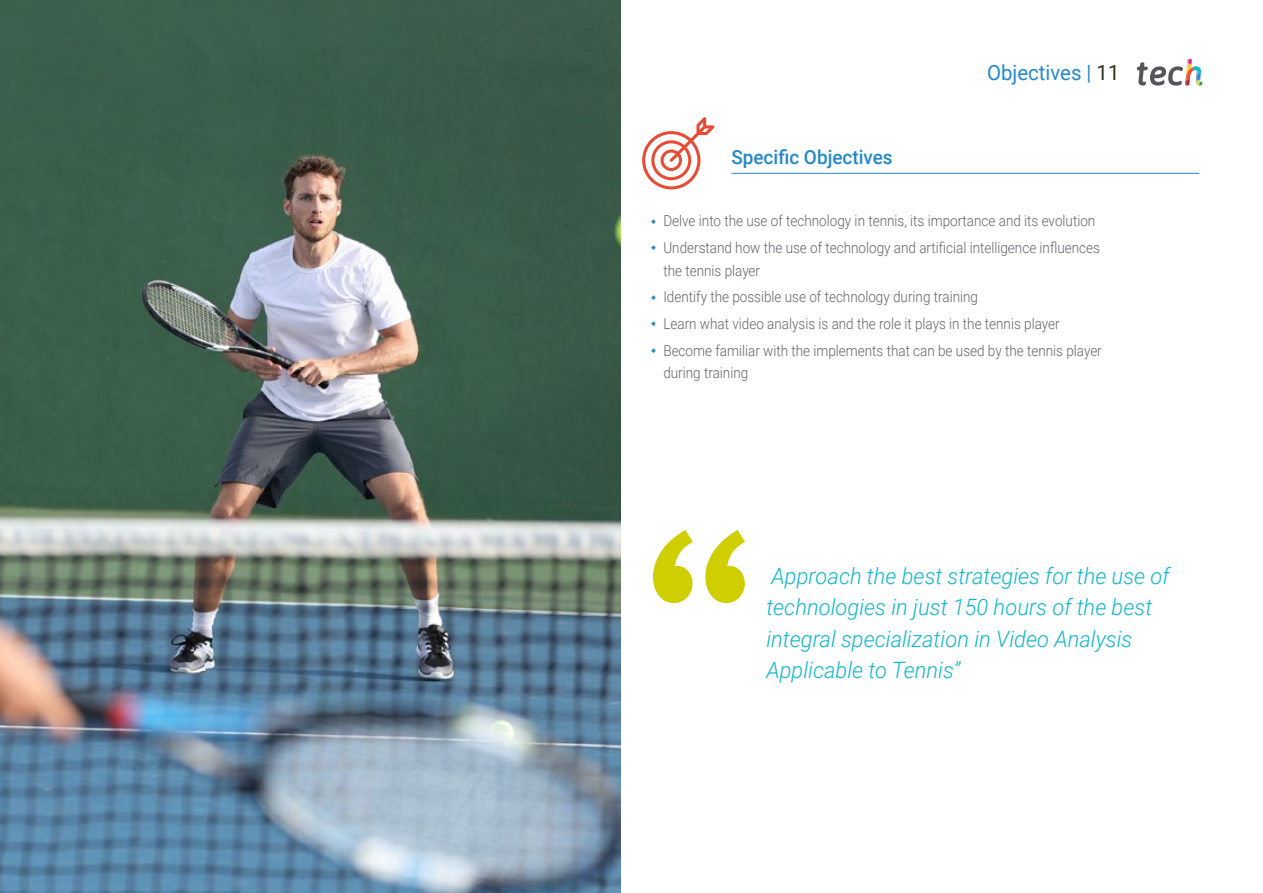
<style>
.page{position:relative;width:1263px;height:893px;background:#fff}
.page>*{position:absolute;margin:0;border:0;box-sizing:border-box;transform-origin:0 0}
.t1{font:italic 300 22.5px/31.5px "Roboto";color:#0fb6cf}
.t2{font:21px "Roboto";color:#2488c9}
.t3{font:500 19.5px "Roboto";color:#2488c9}
.t4{font:300 15px/26.7px "Roboto";color:#61646a;scale:.9 1}
.s1{color:#312e20}
</style>
<div class="page">
<img style="left:0;top:0;width:621px;height:893px">
<svg style="left:1137px;top:59px;width:65px;height:27px"></svg>
<hr style="left:731px;top:173px;width:468px;height:1px;background:#2488c9">
<svg style="left:642px;top:117px;width:72px;height:72px"></svg>
<svg style="left:653px;top:530px;width:92px;height:73px"></svg>
<h3 class="t3" style="left:731px;top:144px;width:163px">Specific Objectives</h3>
<h2 class="t2" style="left:987px;top:57px;width:134px">Objectives | <span class="s1">11</span></h2>
<p class="t4" style="left:663px;top:207px;width:487px">Delve into the use of technology in tennis, its importance and its evolution<br>Understand how the use of technology and artificial intelligence influences</p>
<p class="t4" style="left:663px;top:256px;width:489px">the tennis player<br>Identify the possible use of technology during training<br>Learn what video analysis is and the role it plays in the tennis player Become familiar with the implements that can be used by the tennis player</p>
<p class="t4" style="left:663px;top:359px;width:96px">during training</p>
<h1 class="t1" style="left:766px;top:559px;width:405px">Approach the best strategies for the use of technologies in just 150 hours of the best integral specialization in Video Analysis Applicable to Tennis”</h1>
</div>
